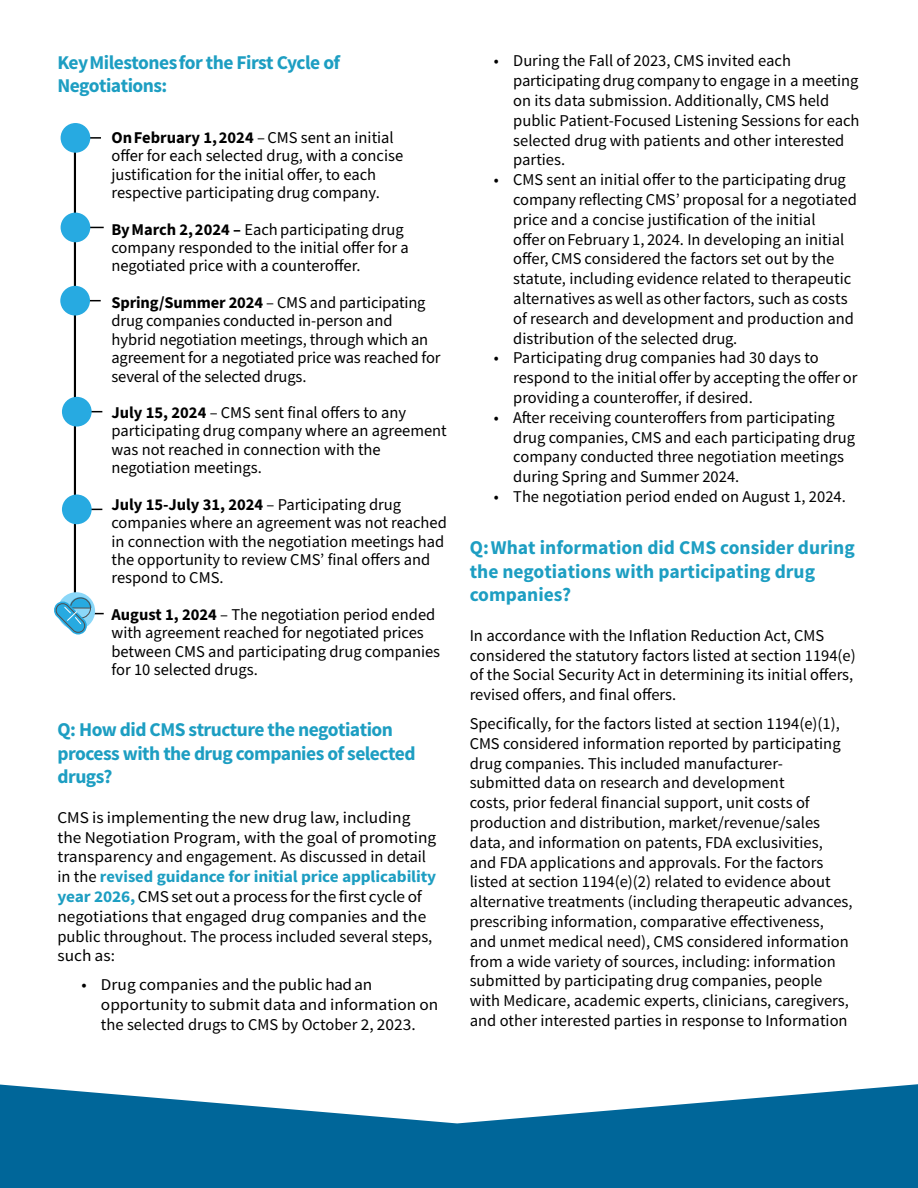
<style>
.page{position:relative;width:918px;height:1188px;background:#fff}
.page>*{position:absolute;margin:0;border:0;box-sizing:border-box;transform-origin:0 0}
.t1{font:700 19.5px/23.4px "Source Sans Pro";letter-spacing:-.025em;color:#1d9ec2}
.t2{font:700 19.5px/23.4px "Source Sans Pro";color:#1d9ec2}
.t3{font:16.5px/19.8px "Source Sans Pro";color:#000}
.t4{font:16.5px/18.5px "Source Sans 3";color:#000}
.t5{font:16.5px/19.8px "Source Sans Pro";color:#000;scale:1.05 1}
.s1{font-weight:700}
.s2{font-weight:700;color:#1d9ec2}
</style>
<div class="page">
<svg style="left:0;top:1084px;width:918px;height:104px;fill:#069"></svg>
<hr style="left:74px;top:128px;width:2px;height:476px;background:#000">
<svg style="left:90px;top:227px;width:14px;height:1px"></svg>
<div style="left:61px;top:213px;width:29px;height:29px;background:#27aae1;border-radius:50%"></div>
<hr style="left:78px;top:137px;width:23px;height:2px;background:#000">
<div style="left:61px;top:123px;width:29px;height:30px;background:#27aae1;border-radius:50%"></div>
<div style="left:60px;top:286px;width:30px;height:30px;background:#27aae1;border-radius:50%"></div>
<div style="left:62px;top:397px;width:30px;height:30px;background:#27aae1;border-radius:50%"></div>
<div style="left:62px;top:495px;width:30px;height:29px;background:#27aae1;border-radius:50%"></div>
<div style="left:58px;top:592px;width:37px;height:38px;background:#8bd7f8;border-radius:50%"></div>
<svg style="left:54px;top:597px;width:50px;height:38px"></svg>
<p class="t1" style="left:57px;top:51px;width:284px">Key Milestones for the First Cycle of<br>Negotiations:</p>
<p class="t4" style="left:111px;top:128px;width:293px"><span class="s1">On February 1, 2024</span> – CMS sent an initial offer for each selected drug, with a concise justification for the initial offer, to each respective participating drug company.</p>
<p class="t4" style="left:111px;top:220px;width:299px"><span class="s1">By March 2, 2024 –</span> Each participating drug company responded to the initial offer for a negotiated price with a counteroffer.</p>
<p class="t4" style="left:111px;top:293px;width:331px"><span class="s1">Spring/Summer 2024</span> – CMS and participating drug companies conducted in-person and hybrid negotiation meetings, through which an agreement for a negotiated price was reached for several of the selected drugs.</p>
<p class="t4" style="left:111px;top:403px;width:337px"><span class="s1">July 15, 2024</span> – CMS sent final offers to any participating drug company where an agreement was not reached in connection with the negotiation meetings.</p>
<p class="t4" style="left:111px;top:495px;width:337px"><span class="s1">July 15-July 31, 2024</span> – Participating drug companies where an agreement was not reached in connection with the negotiation meetings had the opportunity to review CMS’ final offers and respond to CMS.</p>
<p class="t4" style="left:111px;top:605px;width:330px"><span class="s1">August 1, 2024</span> – The negotiation period ended with agreement reached for negotiated prices between CMS and participating drug companies for 10 selected drugs.</p>
<p class="t1" style="left:57px;top:719px;width:360px">Q: How did CMS structure the negotiation process with the drug companies of selected drugs?</p>
<p class="t5" style="left:57px;top:808px;width:362px">CMS is implementing the new drug law, including the Negotiation Program, with the goal of promoting transparency and engagement. As discussed in detail in the <span class="s2">revised guidance for initial price applicability year 2026,</span> CMS set out a process for the first cycle of negotiations that engaged drug companies and the public throughout. The process included several steps, such as:</p>
<p class="t5" style="left:101px;top:975px;width:323px;text-indent:-20px">• Drug companies and the public had an opportunity to submit data and information on the selected drugs to CMS by October 2, 2023.</p>
<p class="t3" style="left:513px;top:51px;width:348px;text-indent:-20px">• During the Fall of 2023, CMS invited each participating drug company to engage in a meeting on its data submission. Additionally, CMS held public Patient-Focused Listening Sessions for each selected drug with patients and other interested parties.</p>
<p class="t3" style="left:513px;top:170px;width:345px;text-indent:-20px">• CMS sent an initial offer to the participating drug company reflecting CMS’ proposal for a negotiated price and a concise justification of the initial<br>offer on February 1, 2024. In developing an initial offer, CMS considered the factors set out by the statute, including evidence related to therapeutic alternatives as well as other factors, such as costs of research and development and production and distribution of the selected drug.</p>
<p class="t3" style="left:513px;top:348px;width:346px;text-indent:-20px">• Participating drug companies had 30 days to respond to the initial offer by accepting the offer or providing a counteroffer, if desired.</p>
<p class="t3" style="left:513px;top:408px;width:343px;text-indent:-20px">• After receiving counteroffers from participating drug companies, CMS and each participating drug company conducted three negotiation meetings during Spring and Summer 2024.</p>
<p class="t3" style="left:494px;top:487px;width:354px">• The negotiation period ended on August 1, 2024.</p>
<p class="t2" style="left:470px;top:537px;width:387px">Q: What information did CMS consider during the negotiations with participating drug companies?</p>
<p class="t3" style="left:470px;top:626px;width:388px">In accordance with the Inflation Reduction Act, CMS considered the statutory factors listed at section 1194(e) of the Social Security Act in determining its initial offers, revised offers, and final offers.</p>
<p class="t3" style="left:470px;top:714px;width:384px">Specifically, for the factors listed at section 1194(e)(1), CMS considered information reported by participating drug companies. This included manufacturer&shy;submitted data on research and development<br>costs, prior federal financial support, unit costs of production and distribution, market/revenue/sales data, and information on patents, FDA exclusivities, and FDA applications and approvals. For the factors listed at section 1194(e)(2) related to evidence about alternative treatments (including therapeutic advances, prescribing information, comparative effectiveness, and unmet medical need), CMS considered information from a wide variety of sources, including: information submitted by participating drug companies, people with Medicare, academic experts, clinicians, caregivers, and other interested parties in response to Information</p>
</div>
